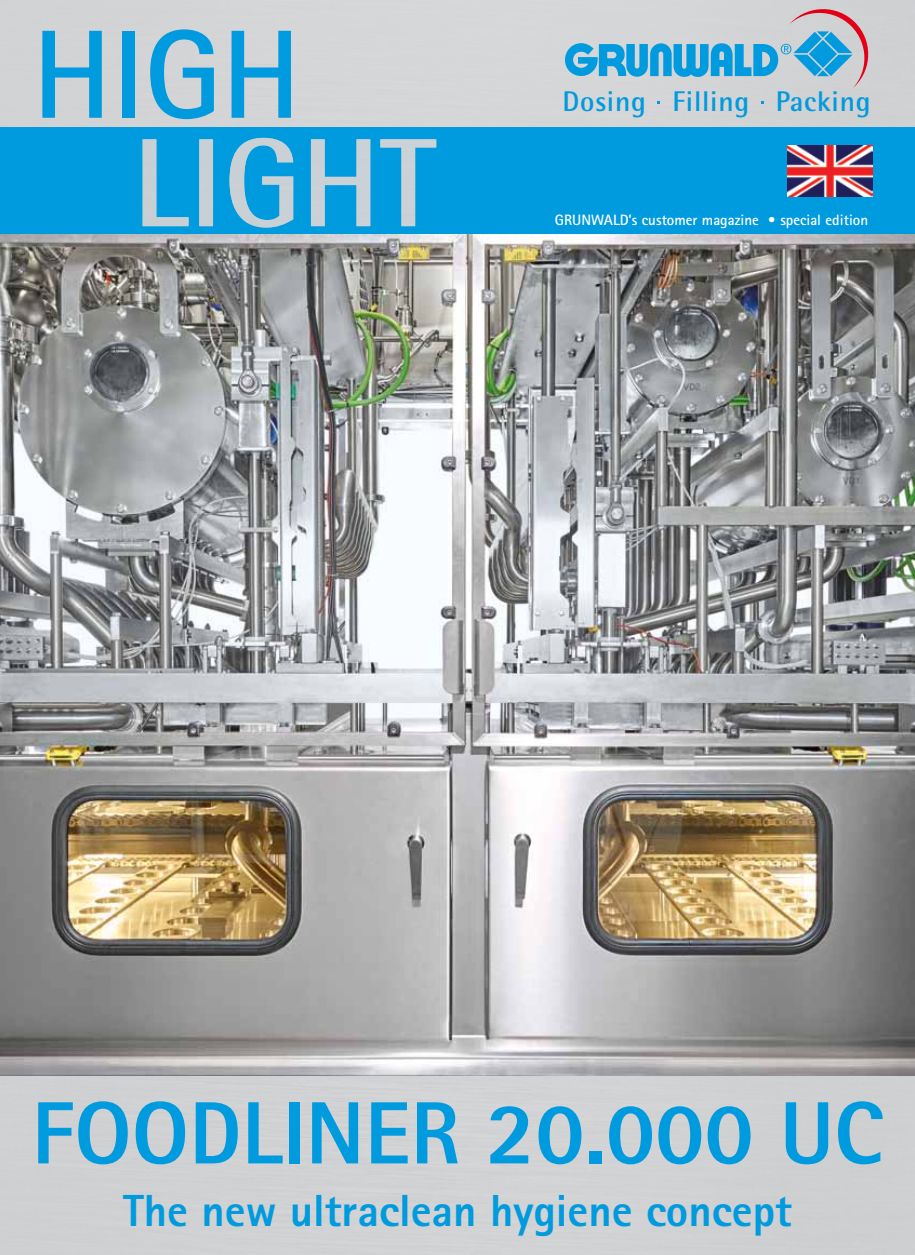
<style>
.page{position:relative;width:915px;height:1255px;background:#fff}
.page>*{position:absolute;margin:0;border:0;box-sizing:border-box;transform-origin:0 0}
.t1{font:700 126px "Rotis Sans Serif Pro";color:#009ade}
.t2{font:800 88.5px "Rotis Sans Serif Pro";color:#009ade}
.t3{font:800 45px "Rotis Sans Serif Pro";color:#009ade}
.t4{font:700 28.5px "Rotis Semi Sans";letter-spacing:.025em;color:#009ade}
.t5{font:700 15px "Rotis Sans Serif Pro";color:#fff}
</style>
<div class="page">
<img style="left:0;top:234px;width:914px;height:842px">
<div style="left:0;top:0;width:914px;height:128px;background:#d4d5d7"></div>
<div style="left:0;top:128px;width:914px;height:106px;background:#009ade"></div>
<div style="left:0;top:1076px;width:914px;height:178px;background:#d0d1d3"></div>
<img style="left:142px;top:138px;width:294px;height:89px">
<img style="left:787px;top:146px;width:85px;height:50px">
<svg style="left:564px;top:5px;width:308px;height:83px;background:#9fc1d3"></svg>
<h1 class="t1" style="left:32px;top:-5px;width:270px">HIGH</h1>
<h3 class="t4" style="left:562px;top:84px;width:309px">Dosing Filling Packing</h3>
<p class="t5" style="left:554px;top:211px;width:314px">GRUNWALD’s customer magazine • special edition</p>
<h2 class="t2" style="left:32px;top:1076px;width:852px">FOODLINER 20.000 UC</h2>
<h3 class="t3" style="left:123px;top:1182px;width:670px">The new ultraclean hygiene concept</h3>
</div>
